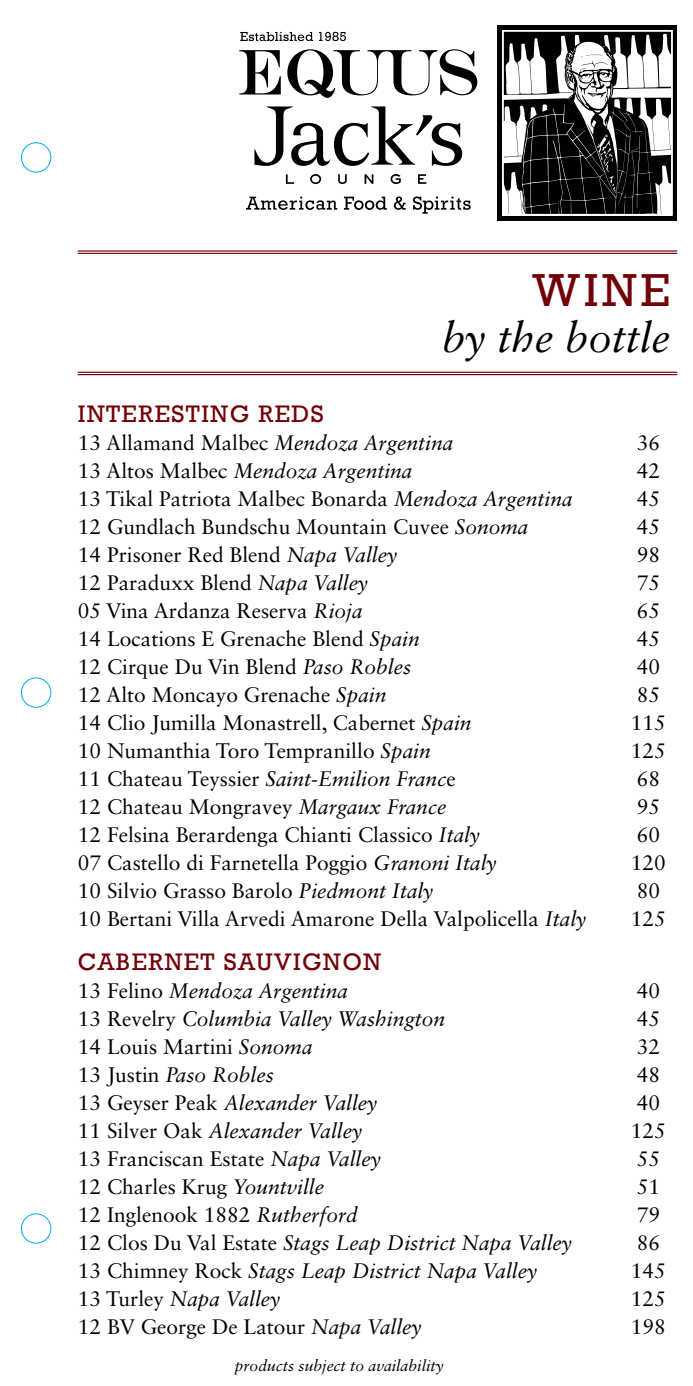
<style>
.page{position:relative;width:693px;height:1386px;background:#fff}
.page>*{position:absolute;margin:0;border:0;box-sizing:border-box;transform-origin:0 0}
.t1{font:47.43px "Rockwell";color:#720007}
.t2{font:italic 42px "Sabon LT Std";color:#000}
.t3{font:24.5px "Rockwell";letter-spacing:.06em;color:#720007}
.t4{font:21px "Sabon LT Std";color:#000}
.t5{font:italic 21px "Sabon LT Std";color:#000}
.t6{font:italic 15.75px "Sabon LT Std";color:#000}
.s1{font-style:italic}
.s2{font-style:normal}
</style>
<div class="page">
<div style="left:498px;top:25px;width:179px;height:195px;background:#000101"></div>
<svg style="left:502px;top:30px;width:171px;height:186px"></svg>
<svg style="left:239px;top:50px;width:42px;height:45px"></svg>
<svg style="left:287px;top:49px;width:190px;height:49px"></svg>
<svg style="left:254px;top:106px;width:208px;height:60px"></svg>
<svg style="left:286px;top:174px;width:140px;height:10px"></svg>
<svg style="left:246px;top:196px;width:91px;height:14px"></svg>
<svg style="left:344px;top:197px;width:43px;height:13px"></svg>
<svg style="left:394px;top:196px;width:12px;height:14px"></svg>
<svg style="left:413px;top:196px;width:58px;height:18px"></svg>
<svg style="left:240px;top:32px;width:73px;height:9px"></svg>
<svg style="left:319px;top:32px;width:27px;height:9px"></svg>
<hr style="left:78px;top:250px;width:599px;height:2px;background:#720007">
<hr style="left:78px;top:253px;width:599px;height:1px;background:#720007">
<hr style="left:78px;top:372px;width:599px;height:1px;background:#720007">
<hr style="left:78px;top:374px;width:599px;height:1px;background:#720007">
<div style="left:21px;top:142px;width:30px;height:31px;border:1px solid #00aeef;border-radius:50%"></div>
<div style="left:21px;top:677px;width:30px;height:31px;border:1px solid #00aeef;border-radius:50%"></div>
<div style="left:21px;top:1213px;width:30px;height:31px;border:1px solid #00aeef;border-radius:50%"></div>
<h1 class="t1" style="left:533px;top:263px;width:139px">WINE</h1>
<h2 class="t2" style="left:442px;top:313px;width:229px">by the bottle</h2>
<p class="t3" style="left:78px;top:400px;width:247px">INTERESTING REDS</p>
<p class="t4" style="left:78px;top:430px;width:377px">13 Allamand Malbec <span class="s1">Mendoza Argentina</span></p>
<p class="t4" style="left:637px;top:430px;width:25px">36</p>
<p class="t5" style="left:78px;top:459px;width:336px"><span class="s2">13 Altos Malbec</span> Mendoza Argentina</p>
<p class="t4" style="left:637px;top:458px;width:25px">42</p>
<p class="t4" style="left:78px;top:486px;width:496px">13 Tikal Patriota Malbec Bonarda <span class="s1">Mendoza Argentina</span></p>
<p class="t4" style="left:637px;top:486px;width:25px">45</p>
<p class="t4" style="left:78px;top:514px;width:452px">12 Gundlach Bundschu Mountain Cuvee <span class="s1">Sonoma</span></p>
<p class="t4" style="left:637px;top:514px;width:25px">45</p>
<p class="t4" style="left:78px;top:542px;width:321px">14 Prisoner Red Blend <span class="s1">Napa Valley</span></p>
<p class="t4" style="left:637px;top:542px;width:25px">98</p>
<p class="t4" style="left:78px;top:570px;width:292px">12 Paraduxx Blend <span class="s1">Napa Valley</span></p>
<p class="t4" style="left:637px;top:570px;width:25px">75</p>
<p class="t4" style="left:78px;top:598px;width:286px">05 Vina Ardanza Reserva <span class="s1">Rioja</span></p>
<p class="t4" style="left:637px;top:598px;width:25px">65</p>
<p class="t4" style="left:78px;top:626px;width:343px">14 Locations E Grenache Blend <span class="s1">Spain</span></p>
<p class="t4" style="left:637px;top:626px;width:25px">45</p>
<p class="t4" style="left:78px;top:654px;width:335px">12 Cirque Du Vin Blend <span class="s1">Paso Robles</span></p>
<p class="t4" style="left:637px;top:654px;width:25px">40</p>
<p class="t4" style="left:78px;top:682px;width:310px">12 Alto Moncayo Grenache <span class="s1">Spain</span></p>
<p class="t4" style="left:637px;top:682px;width:25px">85</p>
<p class="t4" style="left:78px;top:710px;width:395px">14 Clio Jumilla Monastrell, Cabernet <span class="s1">Spain</span></p>
<p class="t4" style="left:631px;top:710px;width:37px">115</p>
<p class="t4" style="left:78px;top:738px;width:354px">10 Numanthia Toro Tempranillo <span class="s1">Spain</span></p>
<p class="t4" style="left:631px;top:738px;width:37px">125</p>
<p class="t4" style="left:78px;top:766px;width:380px">11 Chateau Teyssier <span class="s1">Saint-Emilion Franc</span>e</p>
<p class="t4" style="left:637px;top:766px;width:25px">68</p>
<p class="t4" style="left:78px;top:794px;width:370px">12 Chateau Mongravey <span class="s1">Margaux France</span></p>
<p class="t4" style="left:637px;top:794px;width:25px">95</p>
<p class="t4" style="left:78px;top:822px;width:404px">12 Felsina Berardenga Chianti Classico <span class="s1">Italy</span></p>
<p class="t4" style="left:637px;top:822px;width:25px">60</p>
<p class="t4" style="left:78px;top:850px;width:420px">07 Castello di Farnetella Poggio <span class="s1">Granoni Italy</span></p>
<p class="t4" style="left:631px;top:850px;width:37px">120</p>
<p class="t4" style="left:78px;top:878px;width:357px">10 Silvio Grasso Barolo <span class="s1">Piedmont Italy</span></p>
<p class="t4" style="left:637px;top:878px;width:25px">80</p>
<p class="t4" style="left:78px;top:906px;width:510px">10 Bertani Villa Arvedi Amarone Della Valpolicella <span class="s1">Italy</span></p>
<p class="t4" style="left:631px;top:906px;width:37px">125</p>
<p class="t3" style="left:78px;top:947px;width:305px">CABERNET SAUVIGNON</p>
<p class="t5" style="left:78px;top:978px;width:271px"><span class="s2">13 Felino</span> Mendoza Argentina</p>
<p class="t4" style="left:637px;top:978px;width:25px">40</p>
<p class="t5" style="left:78px;top:1006px;width:369px"><span class="s2">13 Revelry</span> Columbia Valley Washington</p>
<p class="t4" style="left:637px;top:1006px;width:25px">45</p>
<p class="t4" style="left:78px;top:1034px;width:236px">14 Louis Martini <span class="s1">Sonoma</span></p>
<p class="t4" style="left:637px;top:1034px;width:25px">32</p>
<p class="t5" style="left:78px;top:1062px;width:198px"><span class="s2">13 Justin</span> Paso Robles</p>
<p class="t4" style="left:637px;top:1062px;width:25px">48</p>
<p class="t5" style="left:78px;top:1090px;width:301px"><span class="s2">13 Geyser Peak</span> Alexander Valley</p>
<p class="t4" style="left:637px;top:1090px;width:25px">40</p>
<p class="t5" style="left:78px;top:1118px;width:286px"><span class="s2">11 Silver Oak</span> Alexander Valley</p>
<p class="t4" style="left:631px;top:1118px;width:37px">125</p>
<p class="t4" style="left:78px;top:1146px;width:305px">13 Franciscan Estate <span class="s1">Napa Valley</span></p>
<p class="t4" style="left:637px;top:1146px;width:25px">55</p>
<p class="t4" style="left:78px;top:1174px;width:248px">12 Charles Krug <span class="s1">Yountville</span></p>
<p class="t4" style="left:637px;top:1174px;width:25px">51</p>
<p class="t4" style="left:78px;top:1202px;width:282px">12 Inglenook 1882 <span class="s1">Rutherford</span></p>
<p class="t4" style="left:637px;top:1202px;width:25px">79</p>
<p class="t5" style="left:78px;top:1230px;width:496px"><span class="s2">12 Clos Du Val Estate</span> Stags Leap District Napa Valley</p>
<p class="t4" style="left:637px;top:1230px;width:25px">86</p>
<p class="t5" style="left:78px;top:1258px;width:461px"><span class="s2">13 Chimney Rock</span> Stags Leap District Napa Valley</p>
<p class="t4" style="left:631px;top:1258px;width:37px">145</p>
<p class="t5" style="left:78px;top:1286px;width:204px"><span class="s2">13 Turley</span> Napa Valley</p>
<p class="t4" style="left:631px;top:1286px;width:37px">125</p>
<p class="t4" style="left:78px;top:1314px;width:345px">12 BV George De Latour <span class="s1">Napa Valley</span></p>
<p class="t4" style="left:631px;top:1314px;width:37px">198</p>
<p class="t6" style="left:235px;top:1356px;width:210px">products subject to availability</p>
</div>
